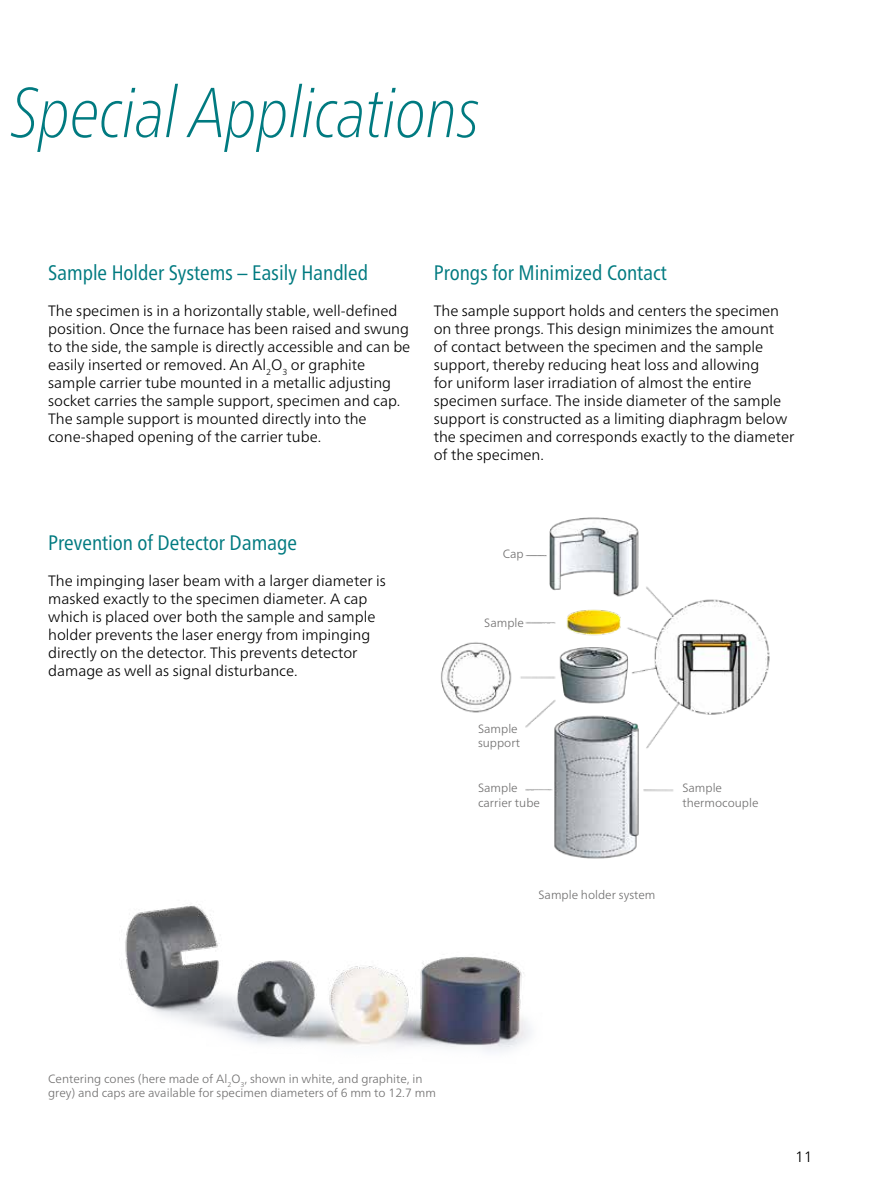
<style>
.page{position:relative;width:893px;height:1191px;background:#fff}
.page>*{position:absolute;margin:0;border:0;box-sizing:border-box;transform-origin:0 0}
.t1{font:italic 100 condensed 70.5px "Frutiger Neue LTW1 G";color:#007a80}
.t2{font:condensed 21px "Frutiger Neue LTW1 G";color:#007a80}
.t3{font:300 15px/18px "Frutiger Neue LTW1 G";color:#000}
.t4{font:300 12px/14.4px "Frutiger Neue LTW1 G";color:#706f6f}
</style>
<div class="page">
<img style="left:125px;top:904px;width:406px;height:148px">
<img style="left:441px;top:517px;width:329px;height:342px">
<h1 class="t1" style="left:11px;top:62px;width:470px">Special Applications</h1>
<h2 class="t2" style="left:48px;top:257px;width:321px">Sample Holder Systems – Easily Handled</h2>
<p class="t3" style="left:48px;top:301px;width:364px">The specimen is in a horizontally stable, well-defined position. Once the furnace has been raised and swung to the side, the sample is directly accessible and can be easily inserted or removed. An Al<sub>2</sub>O<sub>3</sub> or graphite sample carrier tube mounted in a metallic adjusting socket carries the sample support, specimen and cap.<br>The sample support is mounted directly into the cone-shaped opening of the carrier tube.</p>
<h2 class="t2" style="left:434px;top:257px;width:235px">Prongs for Minimized Contact</h2>
<p class="t3" style="left:434px;top:301px;width:362px">The sample support holds and centers the specimen on three prongs. This design minimizes the amount<br>of contact between the specimen and the sample support, thereby reducing heat loss and allowing<br>for uniform laser irradiation of almost the entire specimen surface. The inside diameter of the sample support is constructed as a limiting diaphragm below the specimen and corresponds exactly to the diameter of the specimen.</p>
<h2 class="t2" style="left:48px;top:527px;width:250px">Prevention of Detector Damage</h2>
<p class="t3" style="left:48px;top:571px;width:339px">The impinging laser beam with a larger diameter is masked exactly to the specimen diameter. A cap which is placed over both the sample and sample holder prevents the laser energy from impinging directly on the detector. This prevents detector damage as well as signal disturbance.</p>
<p class="t4" style="left:503px;top:547px;width:22px">Cap</p>
<p class="t4" style="left:484px;top:615px;width:41px">Sample</p>
<p class="t4" style="left:478px;top:721px;width:43px">Sample support</p>
<p class="t4" style="left:478px;top:781px;width:63px">Sample carrier tube</p>
<p class="t4" style="left:682px;top:781px;width:78px">Sample thermocouple</p>
<p class="t4" style="left:538px;top:887px;width:119px">Sample holder system</p>
<p class="t4" style="left:48px;top:1071px;width:389px">Centering cones (here made of Al<sub>2</sub>O<sub>3</sub>, shown in white, and graphite, in grey) and caps are available for specimen diameters of 6 mm to 12.7 mm</p>
<p class="t3" style="left:795px;top:1147px;width:19px">11</p>
</div>
